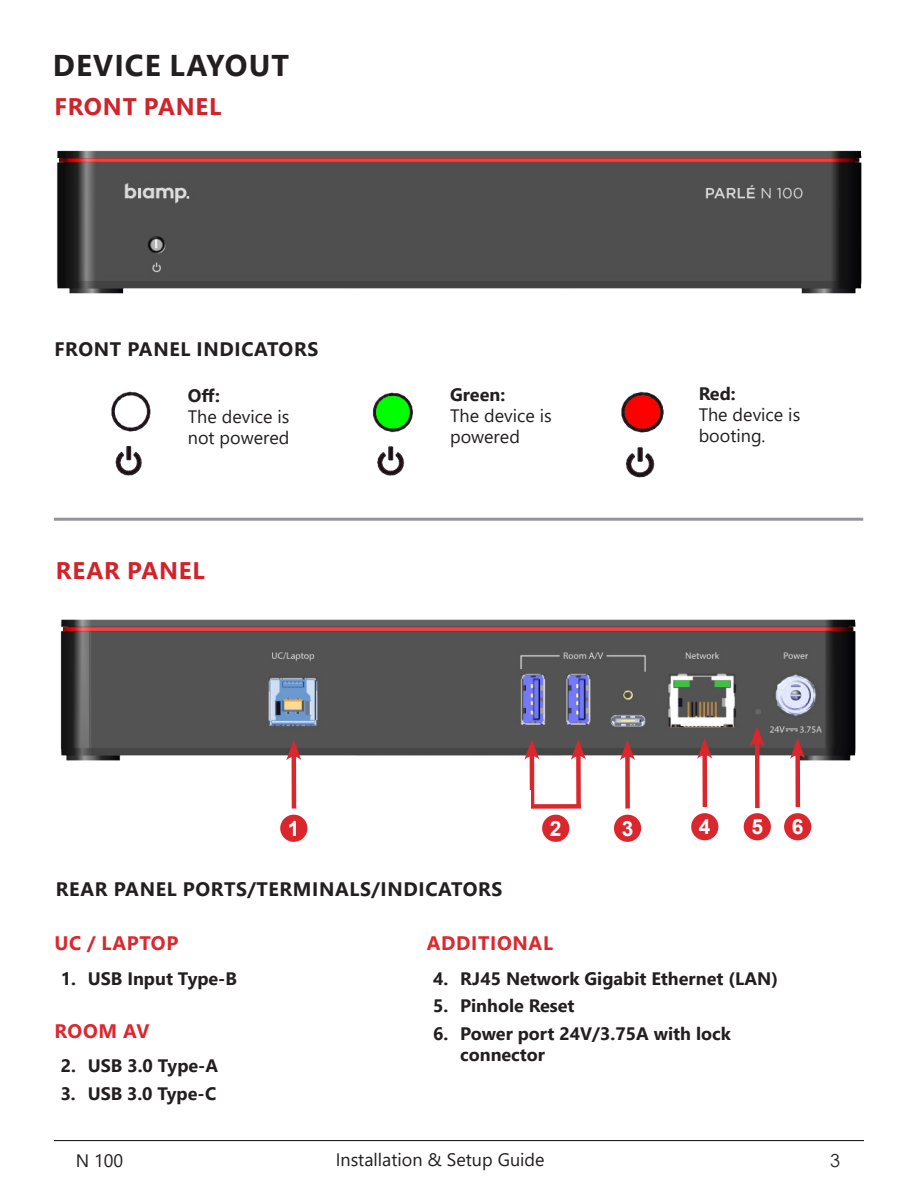
<style>
.page{position:relative;width:918px;height:1188px;background:#fff}
.page>*{position:absolute;margin:0;border:0;box-sizing:border-box;transform-origin:0 0}
.Heading__2__20pt_Bold{font:700 30px "Segoe UI";letter-spacing:.035em;color:#231f20}
.Heading__3__16pt_Bold{font:700 24px "Segoe UI";letter-spacing:.035em;color:#d1232a}
.Heading_Centr_14pt{font:700 21px "Arial";color:#fff}
.Heading__4__13pt_Bold{font:700 19.5px "Segoe UI";letter-spacing:.035em;color:#231f20}
.Heading__4__13pt_Bold-2{font:700 19.5px "Segoe UI";letter-spacing:.035em;color:#dc272d}
.Body_Copy{font:700 18px/21px "Segoe UI";color:#231f20}
.Body_Copy-2{font:18px/21px "Segoe UI";color:#231f20}
.t1{font:18px "Century Gothic";color:#231f20}
</style>
<div class="page">
<hr style="left:54px;top:1140px;width:810px;height:1px;background:#231f20">
<img style="left:57px;top:150px;width:805px;height:144px">
<hr style="left:54px;top:518px;width:809px;height:3px;background:#939598">
<img style="left:60px;top:619px;width:796px;height:145px">
<div style="left:625px;top:752px;width:5px;height:57px;background:#d9272d"></div>
<svg style="left:620px;top:740px;width:15px;height:20px"></svg>
<div style="left:614px;top:815px;width:27px;height:27px;background:#d9272d;border-radius:50%"></div>
<div style="left:702px;top:751px;width:5px;height:56px;background:#d9272d"></div>
<svg style="left:697px;top:738px;width:15px;height:21px"></svg>
<div style="left:691px;top:813px;width:27px;height:27px;background:#d9272d;border-radius:50%"></div>
<div style="left:755px;top:739px;width:5px;height:69px;background:#d9272d"></div>
<svg style="left:750px;top:726px;width:15px;height:21px"></svg>
<div style="left:744px;top:813px;width:27px;height:27px;background:#d9272d;border-radius:50%"></div>
<div style="left:280px;top:815px;width:27px;height:27px;background:#d9272d;border-radius:50%"></div>
<hr style="left:292px;top:752px;width:4px;height:57px;background:#d9272d">
<svg style="left:286px;top:740px;width:15px;height:20px"></svg>
<div style="left:784px;top:813px;width:27px;height:27px;background:#d9272d;border-radius:50%"></div>
<div style="left:795px;top:751px;width:5px;height:56px;background:#d9272d"></div>
<svg style="left:790px;top:738px;width:15px;height:21px"></svg>
<img style="left:111px;top:391px;width:40px;height:85px">
<img style="left:373px;top:392px;width:40px;height:84px">
<img style="left:621px;top:391px;width:43px;height:87px">
<div style="left:542px;top:815px;width:27px;height:27px;background:#d9272d;border-radius:50%"></div>
<hr style="left:530px;top:752px;width:4px;height:56px;background:#d9272d">
<svg style="left:524px;top:739px;width:15px;height:21px"></svg>
<div style="left:576px;top:752px;width:5px;height:56px;background:#d9272d"></div>
<svg style="left:571px;top:739px;width:15px;height:21px"></svg>
<div style="left:474px;top:804px;width:107px;height:5px;background:#d9272d"></div>
<div style="left:457px;top:791px;width:73px;height:28px;background:#fff"></div>
<p class="Heading__2__20pt_Bold" style="left:53px;top:37px;width:238px">DEVICE LAYOUT</p>
<p class="Heading__3__16pt_Bold" style="left:54px;top:84px;width:169px">FRONT PANEL</p>
<p class="Heading__4__13pt_Bold" style="left:54px;top:330px;width:266px">FRONT PANEL INDICATORS</p>
<p class="Body_Copy" style="left:188px;top:383px;width:34px">Off:</p>
<p class="Body_Copy-2" style="left:188px;top:404px;width:103px">The device is not powered</p>
<p class="Heading__3__16pt_Bold" style="left:56px;top:548px;width:150px">REAR PANEL</p>
<p class="Body_Copy" style="left:450px;top:383px;width:57px">Green:</p>
<p class="Body_Copy-2" style="left:450px;top:404px;width:103px">The device is powered</p>
<p class="Body_Copy" style="left:699px;top:382px;width:39px">Red:</p>
<p class="Body_Copy-2" style="left:699px;top:403px;width:103px">The device is booting.</p>
<p class="Heading_Centr_14pt" style="left:288px;top:814px;width:13px">1</p>
<p class="Heading_Centr_14pt" style="left:622px;top:814px;width:13px">3</p>
<p class="Heading_Centr_14pt" style="left:699px;top:812px;width:13px">4</p>
<p class="Heading_Centr_14pt" style="left:751px;top:812px;width:13px">5</p>
<p class="Heading_Centr_14pt" style="left:792px;top:812px;width:13px">6</p>
<p class="Heading_Centr_14pt" style="left:550px;top:814px;width:13px">2</p>
<p class="Heading__4__13pt_Bold" style="left:56px;top:871px;width:448px">REAR PANEL PORTS/TERMINALS/INDICATORS</p>
<p class="Heading__4__13pt_Bold-2" style="left:54px;top:925px;width:125px">UC / LAPTOP</p>
<p class="Body_Copy" style="left:61px;top:966px;width:178px">1. USB Input Type-B</p>
<p class="Heading__4__13pt_Bold-2" style="left:54px;top:1013px;width:97px">ROOM AV</p>
<p class="Body_Copy" style="left:61px;top:1054px;width:159px">2. USB 3.0 Type-A</p>
<p class="Body_Copy" style="left:61px;top:1082px;width:157px">3. USB 3.0 Type-C</p>
<p class="Body_Copy-2" style="left:76px;top:1148px;width:49px">N 100</p>
<p class="Heading__4__13pt_Bold-2" style="left:427px;top:925px;width:128px">ADDITIONAL</p>
<p class="Body_Copy" style="left:433px;top:966px;width:347px">4. RJ45 Network Gigabit Ethernet (LAN)</p>
<p class="Body_Copy" style="left:433px;top:994px;width:143px">5. Pinhole Reset</p>
<p class="Body_Copy" style="left:460px;top:1022px;width:272px;text-indent:-27px">6. Power port 24V/3.75A with lock connector</p>
<p class="Body_Copy-2" style="left:336px;top:1147px;width:210px">Installation &amp; Setup Guide</p>
<p class="t1" style="left:830px;top:1148px;width:11px">3</p>
</div>
